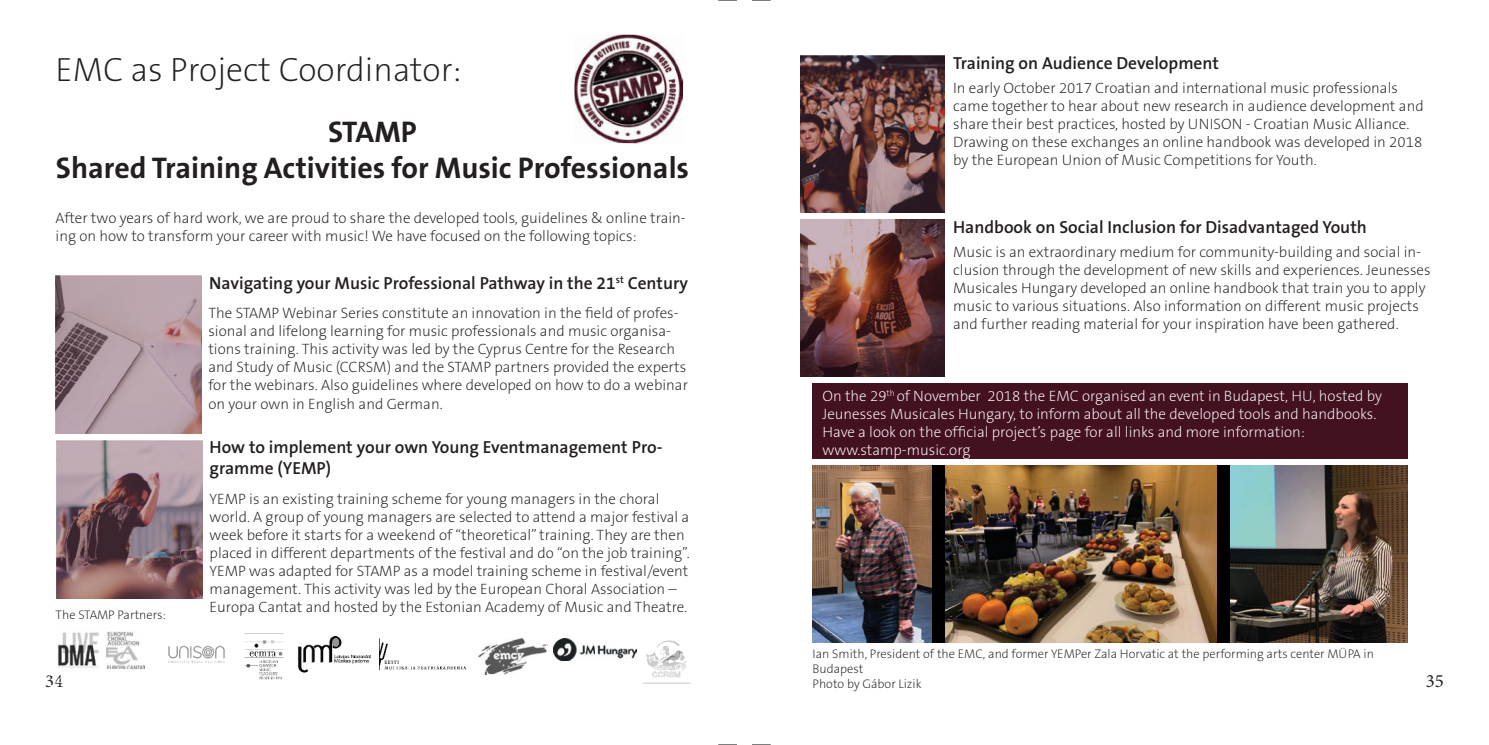
<style>
.page{position:relative;width:1489px;height:745px;background:#fff}
.page>*{position:absolute;margin:0;border:0;box-sizing:border-box;transform-origin:0 0}
.t1{font:200 33.75px "The Sans B2";color:#231f20}
.t2{font:700 30px/36px "The Sans B7";color:#231f20;text-align:center}
.t3{font:18.75px "Minion Pro";color:#231f20}
.t4{font:600 17.5px/21px "The Sans B6";color:#231f20}
.t5{font:200 15px/18px "The Sans B2";color:#231f20}
.t6{font:200 15px/18px "The Sans B2";color:#fff}
.t7{font:200 12.5px/15px "The Sans B2";color:#231f20}
</style>
<div class="page">
<img style="left:57px;top:440px;width:145px;height:158px">
<img style="left:56px;top:275px;width:146px;height:158px">
<img style="left:574px;top:34px;width:109px;height:110px">
<img style="left:168px;top:645px;width:57px;height:18px">
<img style="left:244px;top:633px;width:40px;height:47px">
<img style="left:298px;top:636px;width:72px;height:37px">
<img style="left:58px;top:632px;width:41px;height:36px">
<img style="left:380px;top:642px;width:86px;height:27px">
<img style="left:478px;top:638px;width:69px;height:36px">
<img style="left:106px;top:631px;width:38px;height:36px">
<img style="left:646px;top:640px;width:41px;height:38px">
<img style="left:553px;top:638px;width:83px;height:22px">
<svg style="left:752px;top:0;width:18px;height:1px"></svg>
<svg style="left:752px;top:744px;width:18px;height:1px"></svg>
<img style="left:800px;top:220px;width:144px;height:156px">
<img style="left:800px;top:56px;width:144px;height:156px">
<div style="left:812px;top:383px;width:595px;height:76px;background:#441121"></div>
<img style="left:812px;top:465px;width:120px;height:177px">
<img style="left:1229px;top:465px;width:178px;height:177px">
<img style="left:944px;top:465px;width:272px;height:177px">
<div style="left:932px;top:464px;width:12px;height:178px;background:#000"></div>
<div style="left:1216px;top:464px;width:13px;height:178px;background:#000"></div>
<svg style="left:718px;top:0;width:19px;height:1px"></svg>
<svg style="left:718px;top:744px;width:19px;height:1px"></svg>
<h1 class="t1" style="left:56px;top:54px;width:407px">EMC as Project Coordinator:</h1>
<h2 class="t2" style="left:56px;top:116px;width:634px">STAMP<br>Shared Training Activities for Music Professionals</h2>
<p class="t5" style="left:56px;top:210px;width:631px">After two years of hard work, we are proud to share the developed tools, guidelines &amp; online train&shy;ing on how to transform your career with music! We have focused on the following topics:</p>
<p class="t4" style="left:209px;top:274px;width:480px">Navigating your Music Professional Pathway in the 21<sup>st</sup> Century</p>
<p class="t5" style="left:208px;top:305px;width:481px">The STAMP Webinar Series constitute an innovation in the field of profes&shy;sional and lifelong learning for music professionals and music organisa&shy;tions training. This activity was led by the Cyprus Centre for the Research and Study of Music (CCRSM) and the STAMP partners provided the experts for the webinars. Also guidelines where developed on how to do a webinar on your own in English and German.</p>
<p class="t4" style="left:210px;top:438px;width:454px">How to implement your own Young Eventmanagement Pro&shy;gramme (YEMP)</p>
<p class="t5" style="left:210px;top:490px;width:481px">YEMP is an existing training scheme for young managers in the choral world. A group of young managers are selected to attend a major festival a week before it starts for a weekend of “theoretical” training. They are then placed in different departments of the festival and do “on the job training”.<br>YEMP was adapted for STAMP as a model training scheme in festival/event management. This activity was led by the European Choral Association – Europa Cantat and hosted by the Estonian Academy of Music and Theatre.</p>
<p class="t7" style="left:56px;top:608px;width:112px">The STAMP Partners:</p>
<p class="t3" style="left:45px;top:669px;width:20px">34</p>
<p class="t4" style="left:953px;top:54px;width:267px">Training on Audience Development</p>
<p class="t5" style="left:953px;top:80px;width:472px">In early October 2017 Croatian and international music professionals came together to hear about new research in audience development and share their best practices, hosted by UNISON - Croatian Music Alliance.<br>Drawing on these exchanges an online handbook was developed in 2018 by the European Union of Music Competitions for Youth.</p>
<p class="t4" style="left:953px;top:218px;width:415px">Handbook on Social Inclusion for Disadvantaged Youth</p>
<p class="t5" style="left:953px;top:244px;width:479px">Music is an extraordinary medium for community-building and social in&shy;clusion through the development of new skills and experiences. Jeunesses Musicales Hungary developed an online handbook that train you to apply music to various situations. Also information on different music projects and further reading material for your inspiration have been gathered.</p>
<p class="t6" style="left:822px;top:388px;width:561px">On the 29<sup>th</sup> of November 2018 the EMC organised an event in Budapest, HU, hosted by Jeunesses Musicales Hungary, to inform about all the developed tools and handbooks.<br>Have a look on the official project’s page for all links and more information: www.stamp-music.org</p>
<p class="t7" style="left:812px;top:647px;width:563px">Ian Smith, President of the EMC, and former YEMPer Zala Horvatic at the performing arts center MÜPA in<br>Budapest<br>Photo by Gábor Lizik</p>
<p class="t3" style="left:1425px;top:669px;width:19px">35</p>
</div>
